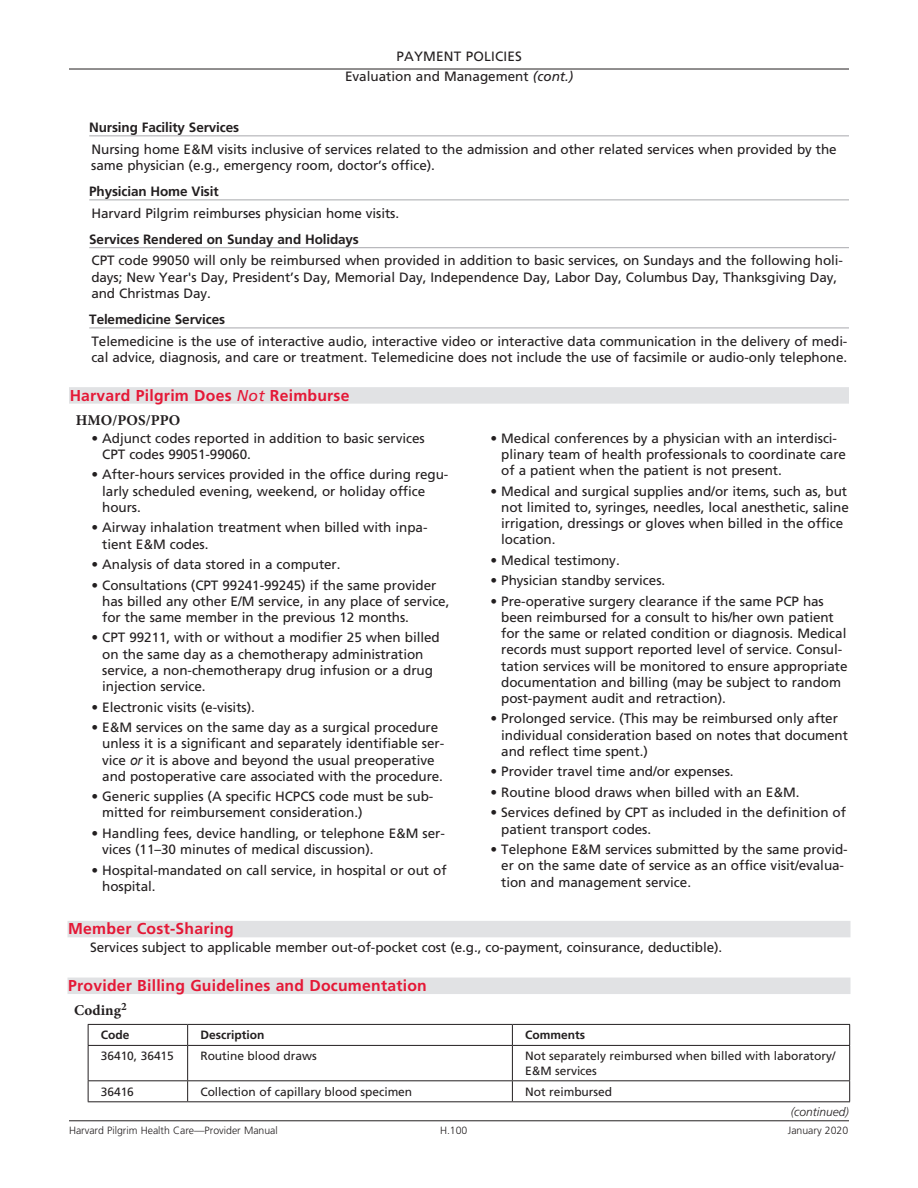
<style>
.page{position:relative;width:918px;height:1188px;background:#fff}
.page>*{position:absolute;margin:0;border:0;box-sizing:border-box;transform-origin:0 0}
.t1{font:700 15.75px "Frutiger";letter-spacing:.015em;color:#e51836}
.t2{font:700 15px "Minion Pro";letter-spacing:.005em;color:#231f20}
.t3{font:13.5px/16.2px "Frutiger";letter-spacing:-.005em;color:#231f20}
.t4{font:700 13.5px "Frutiger";letter-spacing:-.01em;color:#231f20}
.t5{font:13.5px/19.5px "Frutiger";letter-spacing:.015em;color:#231f20;text-align:center}
.t6{font:12px/14.4px "Frutiger";letter-spacing:-.005em;color:#231f20}
.t7{font:700 12px "Frutiger";color:#231f20}
.t8{font:italic 300 12px "Frutiger";color:#231f20}
.t9{font:300 10.5px "Frutiger";color:#231f20}
.s1{font-style:italic}
.s2{font-weight:400;font-style:italic}
.s3{font-family:"Arial";font-style:italic}
</style>
<div class="page">
<hr style="left:69px;top:1121px;width:780px;height:1px;background:#231f20">
<hr style="left:69px;top:69px;width:780px;height:1px;background:#231f20">
<hr style="left:89px;top:135px;width:760px;height:1px;background:#a8a9ad">
<hr style="left:89px;top:200px;width:760px;height:1px;background:#a8a9ad">
<hr style="left:89px;top:247px;width:760px;height:1px;background:#a8a9ad">
<hr style="left:89px;top:328px;width:760px;height:1px;background:#a8a9ad">
<div style="left:69px;top:387px;width:780px;height:17px;background:#e1e2e4"></div>
<div style="left:68px;top:921px;width:782px;height:16px;background:#e1e2e4"></div>
<div style="left:68px;top:978px;width:782px;height:16px;background:#e1e2e4"></div>
<hr style="left:88px;top:1024px;width:100px;height:1px;background:#231f20">
<svg style="left:88px;top:1025px;width:1px;height:20px"></svg>
<hr style="left:188px;top:1024px;width:324px;height:1px;background:#231f20">
<svg style="left:187px;top:1025px;width:1px;height:20px"></svg>
<hr style="left:512px;top:1024px;width:338px;height:1px;background:#231f20">
<svg style="left:512px;top:1025px;width:1px;height:20px"></svg>
<svg style="left:849px;top:1025px;width:1px;height:20px"></svg>
<hr style="left:88px;top:1045px;width:100px;height:1px;background:#231f20">
<hr style="left:88px;top:1046px;width:1px;height:34px;background:#231f20">
<hr style="left:188px;top:1045px;width:324px;height:1px;background:#231f20">
<hr style="left:187px;top:1046px;width:1px;height:34px;background:#231f20">
<hr style="left:512px;top:1045px;width:338px;height:1px;background:#231f20">
<hr style="left:512px;top:1046px;width:1px;height:34px;background:#231f20">
<hr style="left:849px;top:1046px;width:1px;height:34px;background:#231f20">
<hr style="left:88px;top:1080px;width:100px;height:1px;background:#231f20">
<svg style="left:88px;top:1081px;width:1px;height:20px"></svg>
<hr style="left:188px;top:1080px;width:324px;height:1px;background:#231f20">
<svg style="left:187px;top:1081px;width:1px;height:20px"></svg>
<hr style="left:512px;top:1080px;width:338px;height:1px;background:#231f20">
<svg style="left:512px;top:1081px;width:1px;height:20px"></svg>
<svg style="left:849px;top:1081px;width:1px;height:20px"></svg>
<hr style="left:88px;top:1101px;width:100px;height:1px;background:#231f20">
<hr style="left:188px;top:1101px;width:324px;height:1px;background:#231f20">
<hr style="left:512px;top:1101px;width:338px;height:1px;background:#231f20">
<p class="t5" style="left:345px;top:47px;width:230px">Payment Policies<br>Evaluation and Management <span class="s1">(cont.)</span></p>
<p class="t4" style="left:89px;top:119px;width:151px">Nursing Facility Services</p>
<p class="t3" style="left:91px;top:141px;width:747px">N ursing home E &amp;M visits inclusive of services related to the admission and other related services when provided by the same physician (e.g., emergency room, doctor’s office).</p>
<p class="t4" style="left:89px;top:183px;width:131px">Physician Home Visit</p>
<p class="t3" style="left:92px;top:205px;width:309px">Harvard Pilgrim reimburses physician home visits.</p>
<p class="t4" style="left:89px;top:231px;width:271px">Services Rendered on Sunday and Holidays</p>
<p class="t3" style="left:91px;top:253px;width:753px">CPT code 99050 will only be reimbursed when provided in addition to basic services, on Sundays and the following holi&shy;days; New Year's Day, President’s Day, Memorial Day, I ndependence Day, Labor Day, Columbus Day, Thanksgiving Day, and Christmas Day.</p>
<p class="t4" style="left:89px;top:311px;width:137px">Telemedicine Services</p>
<p class="t3" style="left:91px;top:333px;width:758px">Telemedicine is the use of interactive audio, interactive video or interactive data communication in the delivery of medi&shy;cal advice, diagnosis, and care or treatment. Telemedicine does not include the use of facsimile or audio-only telephone.</p>
<p class="t1" style="left:70px;top:386px;width:281px">Harvard Pilgrim Does <span class="s2">Not</span> Reimburse</p>
<p class="t2" style="left:76px;top:410px;width:106px">HMO/POS/PPO</p>
<p class="t3" style="left:102px;top:430px;width:324px;text-indent:-11px">• Adjunct codes reported in addition to basic services<br>CPT codes 99051-99060.</p>
<p class="t3" style="left:102px;top:467px;width:348px;text-indent:-11px">• After-hours services provided in the office during regu&shy;larly scheduled evening, weekend, or holiday office hours.</p>
<p class="t3" style="left:102px;top:520px;width:327px;text-indent:-11px">• Airway inhalation treatment when billed with inpa&shy;tient E &amp;M codes.</p>
<p class="t3" style="left:92px;top:556px;width:251px">• Analysis of data stored in a computer.</p>
<p class="t3" style="left:102px;top:577px;width:349px;text-indent:-11px">• Consultations (CPT 99241-99245) if the same provider has billed any other E/M service, in any place of service, for the same member in the previous 12 months.</p>
<p class="t3" style="left:102px;top:630px;width:339px;text-indent:-11px">• CPT 99211, with or without a modifier 25 when billed on the same day as a chemotherapy administration service, a non-chemotherapy drug infusion or a drug injection service.</p>
<p class="t3" style="left:91px;top:699px;width:165px">• Electronic visits (e-visits).</p>
<p class="t3" style="left:102px;top:719px;width:343px;text-indent:-11px">• E&amp;M services on the same day as a surgical procedure unless it is a significant and separately identifiable ser&shy;vice <span class="s3">or</span> it is above and beyond the usual preoperative and postoperative care associated with the procedure.</p>
<p class="t3" style="left:102px;top:788px;width:333px;text-indent:-11px">• Generic supplies (A specific HCPCS code must be sub&shy;mitted for reimbursement consideration.)</p>
<p class="t3" style="left:102px;top:825px;width:344px;text-indent:-11px">• Handling fees, device handling, or telephone E&amp;M ser&shy;vices (11–30 minutes of medical discussion).</p>
<p class="t3" style="left:102px;top:862px;width:346px;text-indent:-11px">• Hospital-mandated on call service, in hospital or out of hospital.</p>
<p class="t3" style="left:501px;top:430px;width:346px;text-indent:-11px">• Medical conferences by a physician with an interdisci&shy;plinary team of health professionals to coordinate care of a patient when the patient is not present.</p>
<p class="t3" style="left:501px;top:483px;width:349px;text-indent:-11px">• Medical and surgical supplies and/or items, such as, but not limited to, syringes, needles, local anesthetic, saline irrigation, dressings or gloves when billed in the office location.</p>
<p class="t3" style="left:491px;top:552px;width:131px">• Medical testimony.</p>
<p class="t3" style="left:491px;top:572px;width:176px">• Physician standby services.</p>
<p class="t3" style="left:501px;top:593px;width:348px;text-indent:-11px">• Pre-operative surgery clearance if the same PCP has been reimbursed for a consult to his/her own patient for the same or related condition or diagnosis. Medical records must support reported level of service. Consul&shy;tation services will be monitored to ensure appropriate documentation and billing (may be subject to random post-payment audit and retraction).</p>
<p class="t3" style="left:501px;top:711px;width:348px;text-indent:-11px">• Prolonged service. (This may be reimbursed only after individual consideration based on notes that document and reflect time spent.)</p>
<p class="t3" style="left:491px;top:764px;width:245px">• Provider travel time and/or expenses.</p>
<p class="t3" style="left:491px;top:784px;width:311px">• Routine blood draws when billed with an E&amp;M.</p>
<p class="t3" style="left:501px;top:805px;width:346px;text-indent:-11px">• Services defined by CPT as included in the definition of patient transport codes.</p>
<p class="t3" style="left:501px;top:841px;width:348px;text-indent:-11px">• Telephone E&amp;M services submitted by the same provid&shy;er on the same date of service as an office visit/evalua&shy;tion and management service.</p>
<p class="t1" style="left:68px;top:920px;width:167px">Member Cost-Sharing</p>
<p class="t3" style="left:90px;top:939px;width:634px">Services subject to applicable member out-of-pocket cost (e.g., co-payment, coinsurance, deductible).</p>
<p class="t1" style="left:68px;top:976px;width:360px">Provider Billing Guidelines and Documentation</p>
<p class="t2" style="left:74px;top:1000px;width:54px">Coding<sup>2</sup></p>
<p class="t7" style="left:101px;top:1028px;width:30px">Code</p>
<p class="t7" style="left:200px;top:1028px;width:65px">Description</p>
<p class="t7" style="left:525px;top:1028px;width:61px">Comments</p>
<p class="t6" style="left:101px;top:1049px;width:75px">36410, 36415</p>
<p class="t6" style="left:200px;top:1049px;width:118px">Routine blood draws</p>
<p class="t6" style="left:525px;top:1049px;width:312px">N ot separately reimbursed when billed with laboratory/<br>E &amp;M services</p>
<p class="t6" style="left:101px;top:1085px;width:35px">36416</p>
<p class="t6" style="left:200px;top:1085px;width:213px">Collection of capillary blood specimen</p>
<p class="t6" style="left:525px;top:1085px;width:88px">Not reimbursed</p>
<p class="t8" style="left:791px;top:1105px;width:60px">(continued)</p>
<p class="t9" style="left:69px;top:1125px;width:210px">Harvard Pilgrim Health Care—Provider Manual</p>
<p class="t9" style="left:440px;top:1125px;width:29px">H.100</p>
<p class="t9" style="left:788px;top:1125px;width:62px">January 2020</p>
</div>
